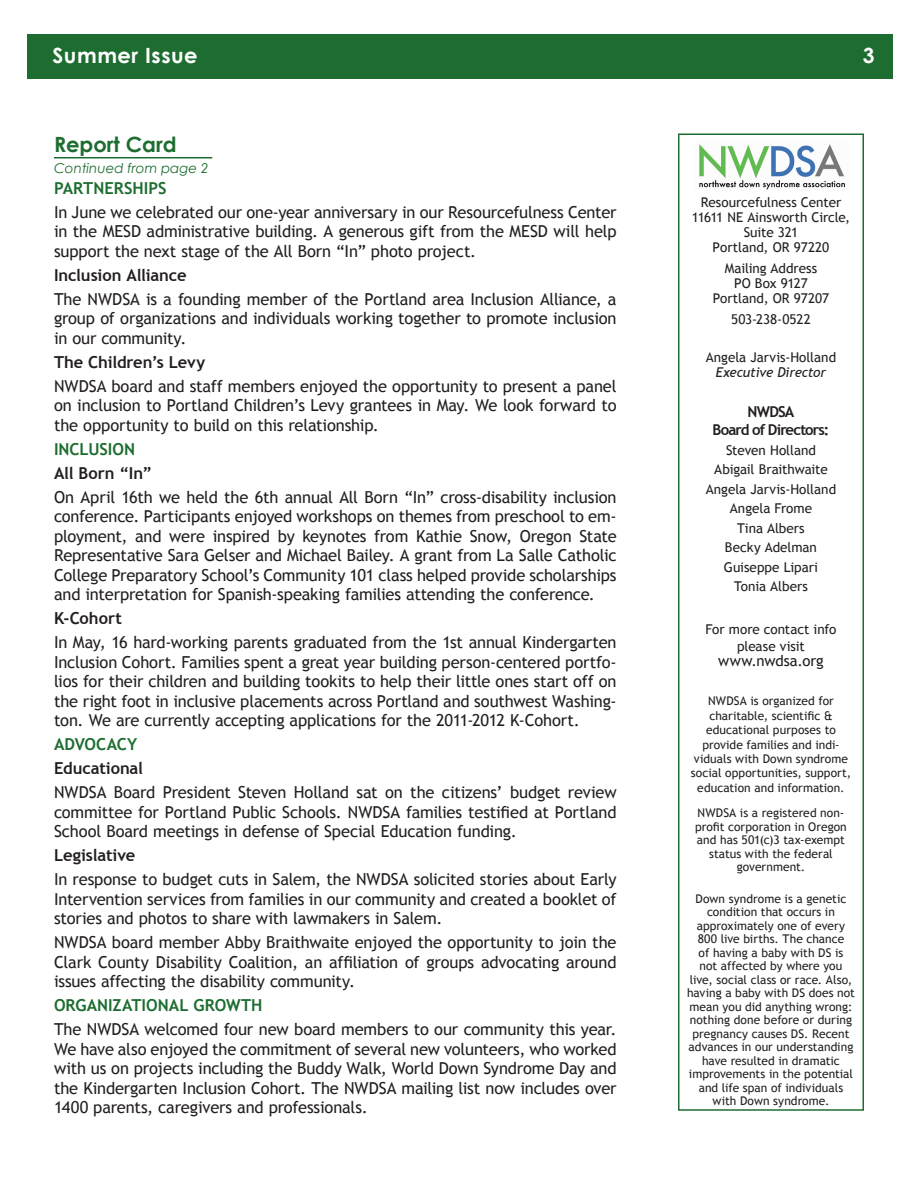
<style>
.page{position:relative;width:918px;height:1188px;background:#fff}
.page>*{position:absolute;margin:0;border:0;box-sizing:border-box;transform-origin:0 0}
.t1{font:700 21px "Century Gothic";letter-spacing:.025em;color:#fff}
.t2{font:700 21px "Century Gothic";color:#1d6d30}
.regular_column_text{font:16.5px/19.5px "Trebuchet MS";letter-spacing:-.01em;color:#231f20;text-align:justify}
.regular_column_text-2{font:700 16.5px "Trebuchet MS";letter-spacing:-.005em;color:#231f20}
.regular_column_text-3{font:700 16.5px "Trebuchet MS";color:#1d6d30}
.regular_column_text-4{font:700 15px "Trebuchet MS";letter-spacing:-.055em;color:#231f20}
.regular_column_text-5{font:15px "Trebuchet MS";color:#231f20}
.regular_column_text-6{font:13.5px/15px "Trebuchet MS";letter-spacing:-.005em;color:#231f20;text-align:center}
.t3{font:italic 13.5px "Century Gothic";color:#1d6d30}
.regular_column_text-7{font:italic 13.5px "Trebuchet MS";letter-spacing:-.015em;color:#231f20}
.regular_column_text-8{font:12px/13.5px "Trebuchet MS";letter-spacing:.005em;color:#231f20;text-align:center}
</style>
<div class="page">
<div style="left:27px;top:34px;width:865px;height:45px;background:#1d6d30"></div>
<hr style="left:54px;top:157px;width:158px;height:1px;background:#1d6d30">
<div style="left:678px;top:134px;width:186px;height:977px;border:2px solid #1d6d30"></div>
<img style="left:699px;top:144px;width:146px;height:46px">
<p class="t1" style="left:52px;top:40px;width:147px">Summer Issue</p>
<p class="t1" style="left:863px;top:40px;width:13px">3</p>
<p class="t2" style="left:54px;top:128px;width:124px">Report Card</p>
<p class="t3" style="left:54px;top:158px;width:156px">Continued from page 2</p>
<p class="regular_column_text-3" style="left:54px;top:177px;width:114px">PARTNERSHIPS</p>
<p class="regular_column_text" style="left:54px;top:202px;width:564px">In June we celebrated our one-year anniversary in our Resourcefulness Center in the MESD administrative building. A generous gift from the MESD will help support the next stage of the All Born “In” photo project.</p>
<p class="regular_column_text-2" style="left:54px;top:264px;width:134px">Inclusion Alliance</p>
<p class="regular_column_text" style="left:54px;top:289px;width:564px">The NWDSA is a founding member of the Portland area Inclusion Alliance, a group of organizations and individuals working together to promote inclusion in our community.</p>
<p class="regular_column_text-2" style="left:54px;top:351px;width:153px">The Children’s Levy</p>
<p class="regular_column_text" style="left:54px;top:376px;width:564px">NWDSA board and staff members enjoyed the opportunity to present a panel on inclusion to Portland Children’s Levy grantees in May. We look forward to the opportunity to build on this relationship.</p>
<p class="regular_column_text-3" style="left:54px;top:438px;width:83px">INCLUSION</p>
<p class="regular_column_text-2" style="left:54px;top:462px;width:100px">All Born “In”</p>
<p class="regular_column_text" style="left:54px;top:487px;width:564px">On April 16th we held the 6th annual All Born “In” cross-disability inclusion conference. Participants enjoyed workshops on themes from preschool to em&shy;ployment, and were inspired by keynotes from Kathie Snow, Oregon State Representative Sara Gelser and Michael Bailey. A grant from La Salle Catholic College Preparatory School’s Community 101 class helped provide scholarships and interpretation for Spanish-speaking families attending the conference.</p>
<p class="regular_column_text-2" style="left:54px;top:608px;width:69px">K-Cohort</p>
<p class="regular_column_text" style="left:54px;top:633px;width:564px">In May, 16 hard-working parents graduated from the 1st annual Kindergarten Inclusion Cohort. Families spent a great year building person-centered portfo&shy;lios for their children and building tookits to help their little ones start off on the right foot in inclusive placements across Portland and southwest Washing&shy;ton. We are currently accepting applications for the 2011-2012 K-Cohort.</p>
<p class="regular_column_text-3" style="left:54px;top:734px;width:85px">ADVOCACY</p>
<p class="regular_column_text-2" style="left:54px;top:758px;width:91px">Educational</p>
<p class="regular_column_text" style="left:54px;top:783px;width:564px">NWDSA Board President Steven Holland sat on the citizens’ budget review committee for Portland Public Schools. NWDSA families testified at Portland School Board meetings in defense of Special Education funding.</p>
<p class="regular_column_text-2" style="left:54px;top:845px;width:83px">Legislative</p>
<p class="regular_column_text" style="left:54px;top:870px;width:564px">In response to budget cuts in Salem, the NWDSA solicited stories about Early Intervention services from families in our community and created a booklet of stories and photos to share with lawmakers in Salem.</p>
<p class="regular_column_text" style="left:54px;top:933px;width:564px">NWDSA board member Abby Braithwaite enjoyed the opportunity to join the Clark County Disability Coalition, an affiliation of groups advocating around issues affecting the disability community.</p>
<p class="regular_column_text-3" style="left:54px;top:995px;width:210px">ORGANIZATIONAL GROWTH</p>
<p class="regular_column_text" style="left:54px;top:1020px;width:564px">The NWDSA welcomed four new board members to our community this year.<br>We have also enjoyed the commitment of several new volunteers, who worked with us on projects including the Buddy Walk, World Down Syndrome Day and the Kindergarten Inclusion Cohort. The NWDSA mailing list now includes over 1400 parents, caregivers and professionals.</p>
<p class="regular_column_text-6" style="left:701px;top:194px;width:142px">Resourcefulness Center</p>
<p class="regular_column_text-6" style="left:692px;top:209px;width:160px">11611 NE Ainsworth Circle,<br>Suite 321</p>
<p class="regular_column_text-6" style="left:713px;top:239px;width:118px">Portland, OR 97220</p>
<p class="regular_column_text-6" style="left:725px;top:260px;width:94px">Mailing Address</p>
<p class="regular_column_text-6" style="left:734px;top:275px;width:75px">PO Box 9127</p>
<p class="regular_column_text-6" style="left:713px;top:290px;width:118px">Portland, OR 97207</p>
<p class="regular_column_text-6" style="left:731px;top:312px;width:81px">503-238-0522</p>
<p class="regular_column_text-6" style="left:706px;top:350px;width:132px">Angela Jarvis-Holland</p>
<p class="regular_column_text-7" style="left:716px;top:364px;width:112px">Executive Director</p>
<p class="regular_column_text-4" style="left:748px;top:402px;width:48px">NWDSA</p>
<p class="regular_column_text-4" style="left:713px;top:420px;width:118px">Board of Directors:</p>
<p class="regular_column_text-6" style="left:726px;top:443px;width:91px">Steven Holland</p>
<p class="regular_column_text-6" style="left:714px;top:462px;width:115px">Abigail Braithwaite</p>
<p class="regular_column_text-6" style="left:706px;top:482px;width:132px">Angela Jarvis-Holland</p>
<p class="regular_column_text-6" style="left:730px;top:501px;width:84px">Angela Frome</p>
<p class="regular_column_text-6" style="left:737px;top:521px;width:69px">Tina Albers</p>
<p class="regular_column_text-6" style="left:725px;top:540px;width:94px">Becky Adelman</p>
<p class="regular_column_text-6" style="left:724px;top:560px;width:96px">Guiseppe Lipari</p>
<p class="regular_column_text-6" style="left:734px;top:579px;width:75px">Tonia Albers</p>
<p class="regular_column_text-6" style="left:705px;top:622px;width:133px">For more contact info</p>
<p class="regular_column_text-6" style="left:737px;top:638px;width:69px">please visit</p>
<p class="regular_column_text-5" style="left:718px;top:651px;width:107px">www.nwdsa.org</p>
<p class="regular_column_text-8" style="left:708px;top:695px;width:127px">NWDSA is organized for</p>
<p class="regular_column_text-8" style="left:691px;top:709px;width:162px;line-height:14.4px">charitable, scientific &amp; educational purposes to provide families and indi&shy;viduals with Down syndrome social opportunities, support, education and information.</p>
<p class="regular_column_text-8" style="left:695px;top:807px;width:153px">NWDSA is a registered non&shy;profit corporation in Oregon and has 501(c)3 tax-exempt status with the federal government.</p>
<p class="regular_column_text-8" style="left:696px;top:892px;width:152px">Down syndrome is a genetic condition that occurs in</p>
<p class="regular_column_text-8" style="left:687px;top:919px;width:169px">approximately one of every<br>800 live births. The chance<br>of having a baby with DS is<br>not affected by where you live, social class or race. Also, having a baby with DS does not mean you did anything wrong: nothing done before or during pregnancy causes DS. Recent advances in our understanding have resulted in dramatic improvements in the potential and life span of individuals with Down syndrome.</p>
</div>
